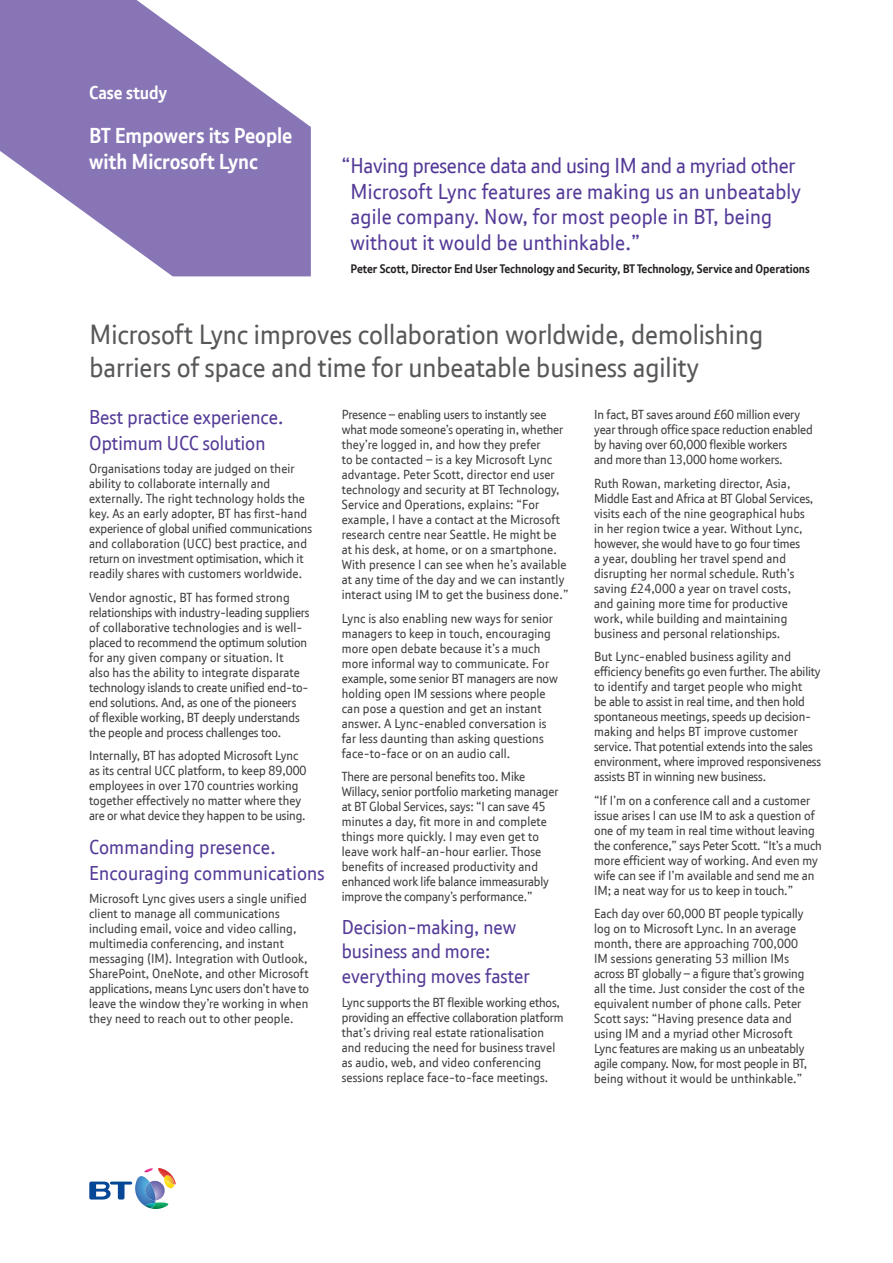
<style>
.page{position:relative;width:893px;height:1263px;background:#fff}
.page>*{position:absolute;margin:0;border:0;box-sizing:border-box;transform-origin:0 0}
.Title_page_2{font:27px/33px "New BT";color:#57585a}
.Pull_Quote_page_2{font:21px/25.5px "New BT";letter-spacing:.01em;color:#543a97}
.Client_name_page_2{font:700 21px/25.5px "New BT";color:#fff}
.Body_head_page_2{font:19.5px/25.5px "New BT";color:#543a97}
.Case_Study{font:700 18px "New BT";color:#fff}
.Body_text_page_2{font:12.75px/15px "New BT";letter-spacing:.01em;color:#3e3e3f}
.Body_text_page_2-2{font:12.75px/15px "New BT";letter-spacing:-.01em;color:#3e3e3f}
.Attribution_page_2{font:700 12px "New BT";color:#231f20}
</style>
<div class="page">
<svg style="left:0;top:0;width:311px;height:276px;fill:#8775b6"></svg>
<svg style="left:89px;top:1168px;width:87px;height:41px"></svg>
<p class="Case_Study" style="left:89px;top:81px;width:79px">Case study</p>
<p class="Client_name_page_2" style="left:89px;top:123px;width:205px">BT Empowers its People with Microsoft Lync</p>
<p class="Pull_Quote_page_2" style="left:351px;top:152px;width:452px;text-indent:-9px">“Having presence data and using IM and a myriad other Microsoft Lync features are making us an unbeatably agile company. Now, for most people in BT, being without it would be unthinkable.”</p>
<p class="Attribution_page_2" style="left:351px;top:261px;width:461px">Peter Scott, Director End User Technology and Security, BT Technology, Service and Operations</p>
<p class="Title_page_2" style="left:89px;top:317px;width:675px">Microsoft Lync improves collaboration worldwide, demolishing barriers of space and time for unbeatable business agility</p>
<p class="Body_head_page_2" style="left:89px;top:404px;width:196px">Best practice experience.<br>Optimum UCC solution</p>
<p class="Body_text_page_2" style="left:89px;top:461px;width:224px">Organisations today are judged on their ability to collaborate internally and externally. The right technology holds the key. As an early adopter, BT has first-hand experience of global unified communications and collaboration (UCC) best practice, and return on investment optimisation, which it readily shares with customers worldwide.</p>
<p class="Body_text_page_2-2" style="left:89px;top:589px;width:222px">Vendor agnostic, BT has formed strong relationships with industry-leading suppliers of collaborative technologies and is well&shy;placed to recommend the optimum solution for any given company or situation. It<br>also has the ability to integrate disparate technology islands to create unified end-to&shy;end solutions. And, as one of the pioneers of flexible working, BT deeply understands the people and process challenges too.</p>
<p class="Body_text_page_2" style="left:89px;top:748px;width:219px">Internally, BT has adopted Microsoft Lync as its central UCC platform, to keep 89,000 employees in over 170 countries working together effectively no matter where they are or what device they happen to be using.</p>
<p class="Body_head_page_2" style="left:89px;top:834px;width:237px">Commanding presence.<br>Encouraging communications</p>
<p class="Body_text_page_2" style="left:89px;top:891px;width:221px">Microsoft Lync gives users a single unified client to manage all communications including email, voice and video calling, multimedia conferencing, and instant messaging (IM). Integration with Outlook, SharePoint, OneNote, and other Microsoft applications, means Lync users don’t have to leave the window they’re working in when they need to reach out to other people.</p>
<p class="Body_text_page_2" style="left:342px;top:407px;width:228px">Presence – enabling users to instantly see what mode someone’s operating in, whether they’re logged in, and how they prefer<br>to be contacted – is a key Microsoft Lync advantage. Peter Scott, director end user technology and security at BT Technology, Service and Operations, explains: “For example, I have a contact at the Microsoft research centre near Seattle. He might be at his desk, at home, or on a smartphone.<br>With presence I can see when he’s available at any time of the day and we can instantly interact using IM to get the business done.”</p>
<p class="Body_text_page_2" style="left:342px;top:610px;width:218px">Lync is also enabling new ways for senior managers to keep in touch, encouraging more open debate because it’s a much more informal way to communicate. For example, some senior BT managers are now holding open IM sessions where people can pose a question and get an instant answer. A Lync-enabled conversation is far less daunting than asking questions face-to-face or on an audio call.</p>
<p class="Body_text_page_2-2" style="left:342px;top:769px;width:218px">There are personal benefits too. Mike Willacy, senior portfolio marketing manager at BT Global Services, says: “I can save 45 minutes a day, fit more in and complete things more quickly. I may even get to leave work half-an-hour earlier. Those benefits of increased productivity and enhanced work life balance immeasurably improve the company’s performance.”</p>
<p class="Body_head_page_2" style="left:342px;top:914px;width:189px;line-height:24.8px">Decision-making, new business and more: everything moves faster</p>
<p class="Body_text_page_2" style="left:342px;top:994px;width:223px">Lync supports the BT flexible working ethos, providing an effective collaboration platform that’s driving real estate rationalisation and reducing the need for business travel as audio, web, and video conferencing sessions replace face-to-face meetings.</p>
<p class="Body_text_page_2-2" style="left:594px;top:407px;width:220px">In fact, BT saves around £60 million every year through office space reduction enabled by having over 60,000 flexible workers<br>and more than 13,000 home workers.</p>
<p class="Body_text_page_2" style="left:594px;top:475px;width:221px">Ruth Rowan, marketing director, Asia, Middle East and Africa at BT Global Services, visits each of the nine geographical hubs in her region twice a year. Without Lync, however, she would have to go four times<br>a year, doubling her travel spend and disrupting her normal schedule. Ruth’s saving £24,000 a year on travel costs, and gaining more time for productive work, while building and maintaining business and personal relationships.</p>
<p class="Body_text_page_2-2" style="left:594px;top:649px;width:229px">But Lync-enabled business agility and efficiency benefits go even further. The ability to identify and target people who might<br>be able to assist in real time, and then hold spontaneous meetings, speeds up decision&shy;making and helps BT improve customer service. That potential extends into the sales environment, where improved responsiveness assists BT in winning new business.</p>
<p class="Body_text_page_2" style="left:594px;top:792px;width:229px">“If I’m on a conference call and a customer issue arises I can use IM to ask a question of one of my team in real time without leaving the conference,” says Peter Scott. “It’s a much more efficient way of working. And even my wife can see if I’m available and send me an IM; a neat way for us to keep in touch.”</p>
<p class="Body_text_page_2" style="left:594px;top:906px;width:215px">Each day over 60,000 BT people typically log on to Microsoft Lync. In an average month, there are approaching 700,000<br>IM sessions generating 53 million IMs across BT globally – a figure that’s growing all the time. Just consider the cost of the equivalent number of phone calls. Peter Scott says: “Having presence data and using IM and a myriad other Microsoft Lync features are making us an unbeatably agile company. Now, for most people in BT, being without it would be unthinkable.”</p>
</div>
